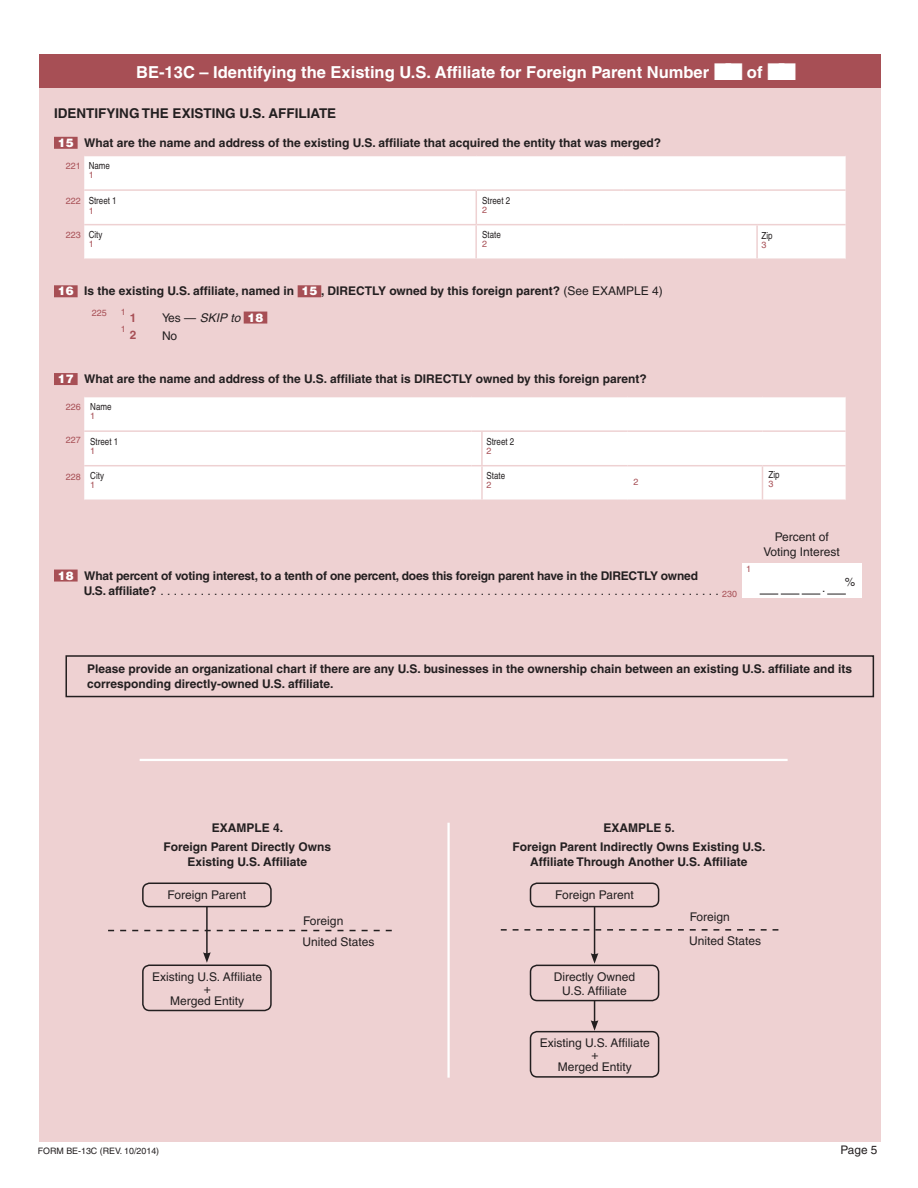
<style>
.page{position:relative;width:918px;height:1188px;background:#fff}
.page>*{position:absolute;margin:0;border:0;box-sizing:border-box;transform-origin:0 0}
.t1{font:700 16.5px "Helvetica";color:#fff}
.Paragraph_Style_1{font:700 13.5px "Helvetica";color:#231f20}
.Paragraph_Style_1-2{font:700 12px/15px "Helvetica";color:#231f20;text-align:center}
.Paragraph_Style_1-3{font:12px/13.5px "Helvetica";color:#231f20;text-align:center}
.Paragraph_Style_1-4{font:italic 12px "Helvetica";color:#231f20}
.t2{font:11.85px "Helvetica";color:#231f20}
.t3{font:700 11.85px "Helvetica";color:#a74f55}
.t4{font:condensed 9.75px "Helvetica";color:#231f20}
.codes{font:9px "Helvetica";color:#a74f55}
.Section{font:9px "Helvetica";color:#a74f55}
.t5{font:8.85px "Helvetica";color:#231f20}
.t6{font:8.85px "Helvetica";color:#a74f55}
.s1{font-weight:900;font-size:11.85px;color:#fff}
.s2{font-weight:400}
.s3{font-style:normal}
.s4{font-weight:900;font-style:normal;font-size:11.85px;color:#fff}
</style>
<div class="page">
<div style="left:39px;top:74px;width:841px;height:1068px;background:#eed1d2"></div>
<div style="left:39px;top:54px;width:841px;height:33px;background:#a74f55"></div>
<hr style="left:140px;top:759px;width:648px;height:2px;background:#fff">
<hr style="left:447px;top:823px;width:3px;height:255px;background:#fff">
<svg style="left:108px;top:930px;width:284px;height:1px"></svg>
<div style="left:142px;top:883px;width:130px;height:24px;border:2px solid #231f20;border-radius:7px"></div>
<hr style="left:206px;top:906px;width:2px;height:49px;background:#231f20">
<svg style="left:203px;top:952px;width:8px;height:11px"></svg>
<svg style="left:501px;top:929px;width:277px;height:2px"></svg>
<div style="left:530px;top:883px;width:129px;height:24px;border:2px solid #231f20;border-radius:7px"></div>
<div style="left:530px;top:965px;width:129px;height:36px;border:2px solid #231f20;border-radius:7px"></div>
<hr style="left:594px;top:907px;width:1px;height:48px;background:#231f20">
<svg style="left:591px;top:953px;width:7px;height:11px"></svg>
<div style="left:530px;top:1031px;width:129px;height:47px;border:2px solid #231f20;border-radius:7px"></div>
<svg style="left:591px;top:1000px;width:7px;height:31px"></svg>
<div style="left:142px;top:965px;width:130px;height:46px;border:2px solid #231f20;border-radius:7px"></div>
<div style="left:54px;top:137px;width:24px;height:12px;background:#a74f55"></div>
<div style="left:54px;top:285px;width:24px;height:12px;background:#a74f55"></div>
<div style="left:298px;top:285px;width:23px;height:12px;background:#a74f55"></div>
<div style="left:244px;top:312px;width:23px;height:12px;background:#a74f55"></div>
<div style="left:54px;top:373px;width:24px;height:12px;background:#a74f55"></div>
<div style="left:54px;top:570px;width:24px;height:12px;background:#a74f55"></div>
<div style="left:742px;top:564px;width:119px;height:34px;background:#fff"></div>
<svg style="left:827px;top:594px;width:19px;height:1px"></svg>
<svg style="left:760px;top:594px;width:60px;height:1px"></svg>
<div style="left:65px;top:655px;width:809px;height:42px;border:2px solid #231f20"></div>
<div style="left:84px;top:156px;width:762px;height:102px;background:#fff"></div>
<hr style="left:84px;top:189px;width:392px;height:2px;background:#eed1d2">
<hr style="left:476px;top:189px;width:147px;height:2px;background:#eed1d2">
<hr style="left:476px;top:191px;width:1px;height:33px;background:#eed1d2">
<hr style="left:623px;top:189px;width:134px;height:2px;background:#eed1d2">
<hr style="left:757px;top:189px;width:89px;height:2px;background:#eed1d2">
<hr style="left:84px;top:224px;width:392px;height:1px;background:#eed1d2">
<hr style="left:476px;top:224px;width:147px;height:1px;background:#eed1d2">
<hr style="left:623px;top:224px;width:134px;height:1px;background:#eed1d2">
<hr style="left:475px;top:225px;width:2px;height:33px;background:#eed1d2">
<hr style="left:757px;top:224px;width:89px;height:1px;background:#eed1d2">
<hr style="left:756px;top:225px;width:2px;height:33px;background:#eed1d2">
<div style="left:84px;top:397px;width:762px;height:103px;background:#fff"></div>
<hr style="left:84px;top:430px;width:387px;height:2px;background:#eed1d2">
<hr style="left:471px;top:430px;width:156px;height:2px;background:#eed1d2">
<hr style="left:481px;top:432px;width:2px;height:33px;background:#eed1d2">
<hr style="left:627px;top:430px;width:135px;height:2px;background:#eed1d2">
<hr style="left:762px;top:430px;width:84px;height:2px;background:#eed1d2">
<hr style="left:84px;top:465px;width:387px;height:1px;background:#eed1d2">
<hr style="left:471px;top:465px;width:156px;height:1px;background:#eed1d2">
<hr style="left:627px;top:465px;width:135px;height:1px;background:#eed1d2">
<hr style="left:481px;top:466px;width:2px;height:34px;background:#eed1d2">
<hr style="left:762px;top:465px;width:84px;height:1px;background:#eed1d2">
<hr style="left:762px;top:466px;width:1px;height:34px;background:#eed1d2">
<p class="t1" style="left:136px;top:63px;width:662px">BE-13C – Identifying the Existing U.S. Affiliate for Foreign Parent Number ■■ of ■■</p>
<p class="Paragraph_Style_1" style="left:54px;top:105px;width:284px">IDENTIFYING THE EXISTING U.S. AFFILIATE</p>
<p class="Paragraph_Style_1-2" style="left:58px;top:135px;width:605px"><span class="s1">15</span> What are the name and address of the existing U.S. affiliate that acquired the entity that was merged?</p>
<p class="codes" style="left:66px;top:160px;width:17px">221</p>
<p class="codes" style="left:66px;top:196px;width:17px">222</p>
<p class="codes" style="left:66px;top:229px;width:17px">223</p>
<p class="t4" style="left:89px;top:160px;width:23px">Name</p>
<p class="Section" style="left:89px;top:170px;width:7px">1</p>
<p class="t4" style="left:89px;top:195px;width:30px">Street 1</p>
<p class="Section" style="left:89px;top:206px;width:7px">1</p>
<p class="t4" style="left:89px;top:229px;width:15px">City</p>
<p class="Section" style="left:89px;top:239px;width:7px">1</p>
<p class="t4" style="left:482px;top:195px;width:30px">Street 2</p>
<p class="Section" style="left:482px;top:204px;width:7px">2</p>
<p class="t4" style="left:482px;top:229px;width:20px">State</p>
<p class="Section" style="left:482px;top:239px;width:7px">2</p>
<p class="Paragraph_Style_1-2" style="left:58px;top:284px;width:606px"><span class="s1">16</span> Is the existing U.S. affiliate, named in <span class="s1">15</span> , DIRECTLY owned by this foreign parent? <span class="s2">(See EXAMPLE 4)</span></p>
<p class="Paragraph_Style_1-4" style="left:162px;top:310px;width:103px"><span class="s3">Yes —</span> SKIP to <span class="s4">18</span></p>
<p class="Paragraph_Style_1-3" style="left:162px;top:329px;width:17px">No</p>
<p class="Paragraph_Style_1-2" style="left:58px;top:371px;width:590px"><span class="s1">17</span> What are the name and address of the U.S. affiliate that is DIRECTLY owned by this foreign parent?</p>
<p class="codes" style="left:92px;top:308px;width:17px">225</p>
<p class="t6" style="left:121px;top:306px;width:6px">1</p>
<p class="t3" style="left:130px;top:311px;width:8px">1</p>
<p class="t6" style="left:121px;top:324px;width:6px">1</p>
<p class="t3" style="left:130px;top:328px;width:8px">2</p>
<p class="codes" style="left:66px;top:401px;width:17px">226</p>
<p class="codes" style="left:66px;top:435px;width:17px">227</p>
<p class="codes" style="left:66px;top:472px;width:17px">228</p>
<p class="t4" style="left:90px;top:401px;width:23px">Name</p>
<p class="Section" style="left:90px;top:411px;width:7px">1</p>
<p class="t4" style="left:90px;top:436px;width:30px">Street 1</p>
<p class="Section" style="left:90px;top:445px;width:7px">1</p>
<p class="t4" style="left:90px;top:470px;width:15px">City</p>
<p class="Section" style="left:90px;top:480px;width:7px">1</p>
<p class="t4" style="left:486px;top:436px;width:30px">Street 2</p>
<p class="Section" style="left:486px;top:445px;width:7px">2</p>
<p class="t4" style="left:486px;top:470px;width:20px">State</p>
<p class="codes" style="left:486px;top:480px;width:7px">2</p>
<p class="Section" style="left:633px;top:477px;width:7px">2</p>
<p class="t4" style="left:762px;top:230px;width:13px">Zip</p>
<p class="Section" style="left:762px;top:239px;width:7px">3</p>
<p class="t4" style="left:768px;top:469px;width:13px">Zip</p>
<p class="Section" style="left:768px;top:479px;width:7px">3</p>
<p class="Paragraph_Style_1-2" style="left:84px;top:568px;width:637px;text-align:left;text-indent:-26px"><span class="s1">18</span> What percent of voting interest, to a tenth of one percent, does this foreign parent have in the DIRECTLY owned<br>U.S. affiliate?<span class="s2">.............................................................................. ......</span></p>
<p class="t6" style="left:722px;top:588px;width:16px">230</p>
<p class="codes" style="left:746px;top:563px;width:7px">1</p>
<p class="Paragraph_Style_1-3" style="left:775px;top:530px;width:56px">Percent of</p>
<p class="Paragraph_Style_1-3" style="left:764px;top:545px;width:78px">Voting Interest</p>
<p class="t2" style="left:822px;top:580px;width:5px">.</p>
<p class="t2" style="left:845px;top:574px;width:12px">%</p>
<p class="Paragraph_Style_1-2" style="left:87px;top:662px;width:766px">Please provide an organizational chart if there are any U.S. businesses in the ownership chain between an existing U.S. affiliate and its</p>
<p class="Paragraph_Style_1-2" style="left:87px;top:677px;width:248px">corresponding directly-owned U.S. affiliate.</p>
<p class="Paragraph_Style_1-2" style="left:212px;top:821px;width:73px">EXAMPLE 4.</p>
<p class="Paragraph_Style_1-2" style="left:164px;top:839px;width:169px">Foreign Parent Directly Owns<br>Existing U.S. Affiliate</p>
<p class="Paragraph_Style_1-2" style="left:603px;top:821px;width:73px">EXAMPLE 5.</p>
<p class="Paragraph_Style_1-2" style="left:512px;top:839px;width:255px">Foreign Parent Indirectly Owns Existing U.S.<br>Affiliate Through Another U.S. Affiliate</p>
<p class="Paragraph_Style_1-3" style="left:168px;top:888px;width:80px">Foreign Parent</p>
<p class="Paragraph_Style_1-3" style="left:555px;top:888px;width:80px">Foreign Parent</p>
<p class="Paragraph_Style_1-3" style="left:303px;top:914px;width:42px">Foreign</p>
<p class="Paragraph_Style_1-3" style="left:303px;top:935px;width:74px">United States</p>
<p class="Paragraph_Style_1-3" style="left:690px;top:910px;width:42px">Foreign</p>
<p class="Paragraph_Style_1-3" style="left:689px;top:934px;width:74px">United States</p>
<p class="Paragraph_Style_1-3" style="left:152px;top:970px;width:111px">Existing U.S. Affiliate</p>
<p class="Paragraph_Style_1-3" style="left:204px;top:982px;width:9px">+</p>
<p class="Paragraph_Style_1-3" style="left:170px;top:994px;width:76px">Merged Entity</p>
<p class="Paragraph_Style_1-3" style="left:554px;top:970px;width:83px">Directly Owned<br>U.S. Affiliate</p>
<p class="Paragraph_Style_1-3" style="left:540px;top:1036px;width:111px">Existing U.S. Affiliate</p>
<p class="Paragraph_Style_1-3" style="left:591px;top:1048px;width:9px">+</p>
<p class="Paragraph_Style_1-3" style="left:558px;top:1060px;width:76px">Merged Entity</p>
<p class="t5" style="left:38px;top:1146px;width:123px">FORM BE-13C (REV. 10/2014)</p>
<p class="t2" style="left:840px;top:1143px;width:38px">Page 5</p>
</div>
